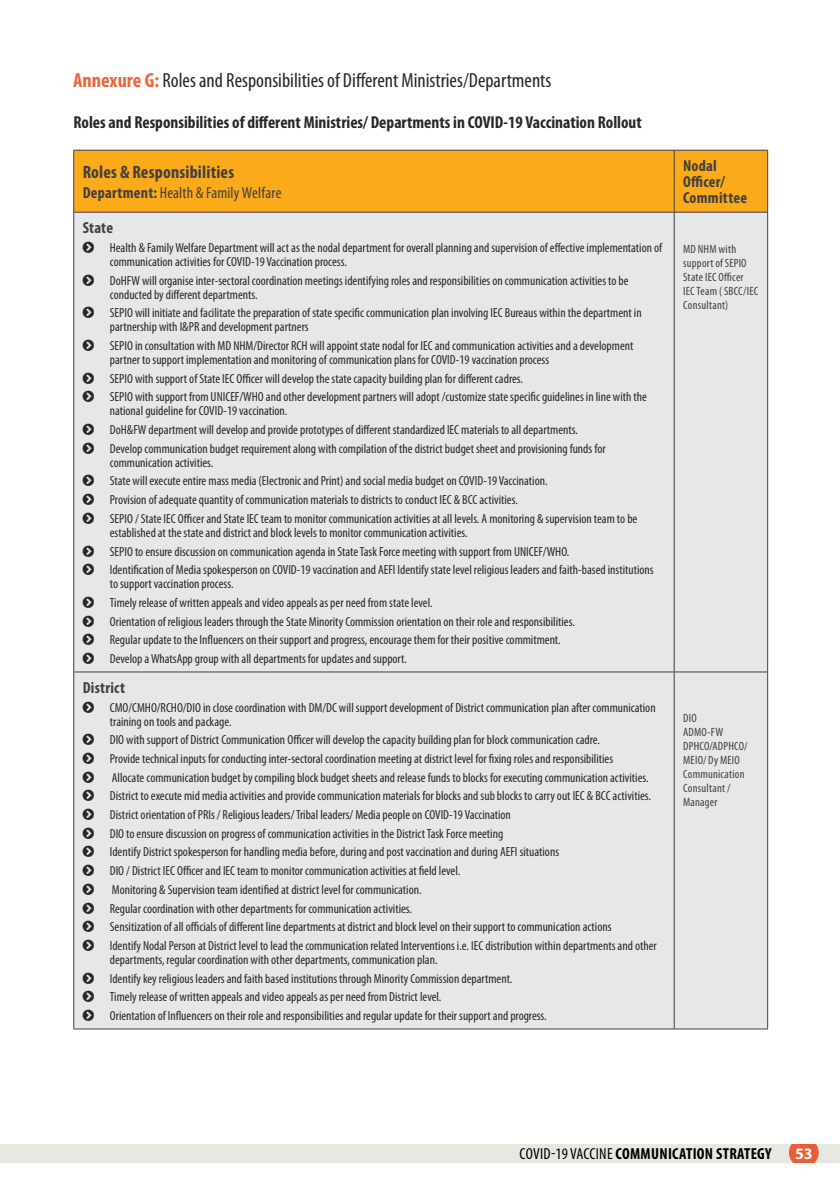
<style>
.page{position:relative;width:840px;height:1191px;background:#fff}
.page>*{position:absolute;margin:0;border:0;box-sizing:border-box;transform-origin:0 0}
.t1{font:condensed 20.4px "Myriad Pro";color:#292829}
.t2{font:700 condensed 18px "Myriad Pro";letter-spacing:.01em;color:#414042}
.t3{font:700 condensed 17.4px "Myriad Pro";color:#292829}
.t4{font:700 condensed 16px "Myriad Pro";letter-spacing:.02em;color:#000}
.t5{font:700 condensed 16px/16px "Myriad Pro";letter-spacing:.015em;color:#414042}
.t6{font:condensed 16px "Myriad Pro";letter-spacing:.01em;color:#414042}
.t7{font:700 16px "Myriad Pro";color:#fff}
.t8{font:condensed 13.2px/18.6px "Myriad Pro";color:#292829}
.t9{font:condensed 12px/14px "Myriad Pro";letter-spacing:.02em;color:#414042}
.s1{font-weight:700;color:#ea673f}
.s2{font-weight:700}
.s3{font-weight:400}
</style>
<div class="page">
<div style="left:0;top:1144px;width:839px;height:18px;background:#e8e8e2"></div>
<svg style="left:788px;top:1144px;width:30px;height:18px"></svg>
<div style="left:74px;top:151px;width:692px;height:61px;background:#fbaa19"></div>
<div style="left:74px;top:213px;width:692px;height:815px;background:#e6e7e8"></div>
<hr style="left:73px;top:150px;width:600px;height:1px;background:#414042">
<hr style="left:673px;top:150px;width:94px;height:1px;background:#414042">
<hr style="left:73px;top:150px;width:1px;height:62px;background:#414042">
<hr style="left:673px;top:150px;width:1px;height:62px;background:#414042">
<hr style="left:766px;top:150px;width:1px;height:62px;background:#414042">
<hr style="left:73px;top:212px;width:600px;height:1px;background:#414042">
<hr style="left:673px;top:212px;width:94px;height:1px;background:#414042">
<hr style="left:73px;top:212px;width:1px;height:459px;background:#414042">
<hr style="left:673px;top:212px;width:1px;height:459px;background:#414042">
<hr style="left:766px;top:212px;width:1px;height:459px;background:#414042">
<hr style="left:73px;top:671px;width:600px;height:1px;background:#414042">
<hr style="left:73px;top:672px;width:1px;height:356px;background:#414042">
<hr style="left:673px;top:671px;width:94px;height:1px;background:#414042">
<hr style="left:673px;top:672px;width:1px;height:356px;background:#414042">
<hr style="left:766px;top:672px;width:1px;height:356px;background:#414042">
<hr style="left:73px;top:1028px;width:600px;height:1px;background:#414042">
<hr style="left:673px;top:1028px;width:94px;height:1px;background:#414042">
<svg style="left:83px;top:241px;width:11px;height:12px"></svg>
<svg style="left:83px;top:274px;width:11px;height:11px"></svg>
<svg style="left:83px;top:307px;width:11px;height:11px"></svg>
<svg style="left:83px;top:339px;width:11px;height:12px"></svg>
<svg style="left:83px;top:372px;width:11px;height:11px"></svg>
<svg style="left:83px;top:391px;width:11px;height:11px"></svg>
<svg style="left:83px;top:423px;width:11px;height:12px"></svg>
<svg style="left:83px;top:442px;width:11px;height:12px"></svg>
<svg style="left:83px;top:475px;width:11px;height:11px"></svg>
<svg style="left:83px;top:493px;width:11px;height:12px"></svg>
<svg style="left:83px;top:512px;width:11px;height:12px"></svg>
<svg style="left:83px;top:545px;width:11px;height:11px"></svg>
<svg style="left:83px;top:564px;width:11px;height:11px"></svg>
<svg style="left:83px;top:596px;width:11px;height:12px"></svg>
<svg style="left:83px;top:615px;width:11px;height:11px"></svg>
<svg style="left:83px;top:634px;width:11px;height:11px"></svg>
<svg style="left:83px;top:652px;width:11px;height:12px"></svg>
<svg style="left:83px;top:701px;width:11px;height:11px"></svg>
<svg style="left:83px;top:734px;width:11px;height:11px"></svg>
<svg style="left:83px;top:752px;width:11px;height:12px"></svg>
<svg style="left:83px;top:771px;width:11px;height:11px"></svg>
<svg style="left:83px;top:790px;width:11px;height:11px"></svg>
<svg style="left:83px;top:808px;width:11px;height:12px"></svg>
<svg style="left:83px;top:827px;width:11px;height:11px"></svg>
<svg style="left:83px;top:846px;width:11px;height:11px"></svg>
<svg style="left:83px;top:864px;width:11px;height:12px"></svg>
<svg style="left:83px;top:883px;width:11px;height:11px"></svg>
<svg style="left:83px;top:902px;width:11px;height:11px"></svg>
<svg style="left:83px;top:920px;width:11px;height:12px"></svg>
<svg style="left:83px;top:939px;width:11px;height:11px"></svg>
<svg style="left:83px;top:972px;width:11px;height:11px"></svg>
<svg style="left:83px;top:990px;width:11px;height:12px"></svg>
<svg style="left:83px;top:1009px;width:11px;height:12px"></svg>
<h1 class="t1" style="left:73px;top:68px;width:479px"><span class="s1">Annexure G:</span> Roles and Responsibilities of Different Ministries/Departments</h1>
<h3 class="t3" style="left:73px;top:111px;width:569px">Roles and Responsibilities of different Ministries/ Departments in COVID-19 Vaccination Rollout</h3>
<h2 class="t2" style="left:83px;top:161px;width:153px">Roles &amp; Responsibilities</h2>
<p class="t6" style="left:83px;top:183px;width:200px"><span class="s2">Department:</span> Health &amp; Family Welfare</p>
<p class="t5" style="left:83px;top:219px;width:32px">State</p>
<p class="t8" style="left:110px;top:240px;width:553px;line-height:14px">Health &amp; Family Welfare Department will act as the nodal department for overall planning and supervision of effective implementation of communication activities for COVID-19 Vaccination process.</p>
<p class="t8" style="left:110px;top:273px;width:520px;line-height:14px">DoHFW will organise inter-sectoral coordination meetings identifying roles and responsibilities on communication activities to be conducted by different departments.</p>
<p class="t8" style="left:110px;top:306px;width:533px;line-height:14px">SEPIO will initiate and facilitate the preparation of state specific communication plan involving IEC Bureaus within the department in partnership with I&amp;PR and development partners</p>
<p class="t8" style="left:110px;top:338px;width:525px;line-height:14px">SEPIO in consultation with MD NHM/Director RCH will appoint state nodal for IEC and communication activities and a development partner to support implementation and monitoring of communication plans for COVID-19 vaccination process</p>
<p class="t8" style="left:110px;top:369px;width:538px">SEPIO with support of State IEC Officer will develop the state capacity building plan for different cadres.<br>SEPIO with support from UNICEF/WHO and other development partners will adopt /customize state specific guidelines in line with the</p>
<p class="t8" style="left:110px;top:401px;width:497px">national guideline for COVID-19 vaccination.<br>DoH&amp;FW department will develop and provide prototypes of different standardized IEC materials to all departments.<br>Develop communication budget requirement along with compilation of the district budget sheet and provisioning funds for</p>
<p class="t8" style="left:110px;top:453px;width:528px">communication activities.<br>State will execute entire mass media (Electronic and Print) and social media budget on COVID-19 Vaccination.<br>Provision of adequate quantity of communication materials to districts to conduct IEC &amp; BCC activities.<br>SEPIO / State IEC Officer and State IEC team to monitor communication activities at all levels. A monitoring &amp; supervision team to be</p>
<p class="t8" style="left:110px;top:523px;width:545px">established at the state and district and block levels to monitor communication activities.<br>SEPIO to ensure discussion on communication agenda in State Task Force meeting with support from UNICEF/WHO.<br>Identification of Media spokesperson on COVID-19 vaccination and AEFI Identify state level religious leaders and faith-based institutions</p>
<p class="t8" style="left:110px;top:574px;width:466px">to support vaccination process.<br>Timely release of written appeals and video appeals as per need from state level.<br>Orientation of religious leaders through the State Minority Commission orientation on their role and responsibilities.<br>Regular update to the Influencers on their support and progress, encourage them for their positive commitment.<br>Develop a WhatsApp group with all departments for updates and support.</p>
<p class="t5" style="left:83px;top:679px;width:44px">District</p>
<p class="t8" style="left:110px;top:700px;width:547px;line-height:14px">CMO/CMHO/RCHO/DIO in close coordination with DM/DC will support development of District communication plan after communication training on tools and package.</p>
<p class="t8" style="left:110px;top:730px;width:548px">DIO with support of District Communication Officer will develop the capacity building plan for block communication cadre.<br>Provide technical inputs for conducting inter-sectoral coordination meeting at district level for fixing roles and responsibilities<br>Allocate communication budget by compiling block budget sheets and release funds to blocks for executing communication activities.<br>District to execute mid media activities and provide communication materials for blocks and sub blocks to carry out IEC &amp; BCC activities.<br>District orientation of PRIs / Religious leaders/ Tribal leaders/ Media people on COVID-19 Vaccination<br>DIO to ensure discussion on progress of communication activities in the District Task Force meeting<br>Identify District spokesperson for handling media before, during and post vaccination and during AEFI situations<br>DIO / District IEC Officer and IEC team to monitor communication activities at field level.<br>Monitoring &amp; Supervision team identified at district level for communication.<br>Regular coordination with other departments for communication activities.<br>Sensitization of all officials of different line departments at district and block level on their support to communication actions<br>Identify Nodal Person at District level to lead the communication related Interventions i.e. IEC distribution within departments and other</p>
<p class="t8" style="left:110px;top:950px;width:438px">departments, regular coordination with other departments, communication plan.<br>Identify key religious leaders and faith based institutions through Minority Commission department.<br>Timely release of written appeals and video appeals as per need from District level.<br>Orientation of Influencers on their role and responsibilities and regular update for their support and progress.</p>
<p class="t5" style="left:682px;top:157px;width:65px">Nodal<br>Officer/<br>Committee</p>
<p class="t9" style="left:682px;top:242px;width:77px">MD NHM with support of SEPIO<br>State IEC Officer<br>IEC Team ( SBCC/IEC<br>Consultant)</p>
<p class="t9" style="left:682px;top:711px;width:66px">DIO<br>ADMO-FW<br>DPHCO/ADPHCO/<br>MEIO/ Dy MEIO<br>Communication<br>Consultant /<br>Manager</p>
<p class="t4" style="left:519px;top:1143px;width:253px"><span class="s3">COVID-19 VACCINE</span> COMMUNICATION STRATEGY</p>
<p class="t7" style="left:794px;top:1143px;width:19px">53</p>
</div>
